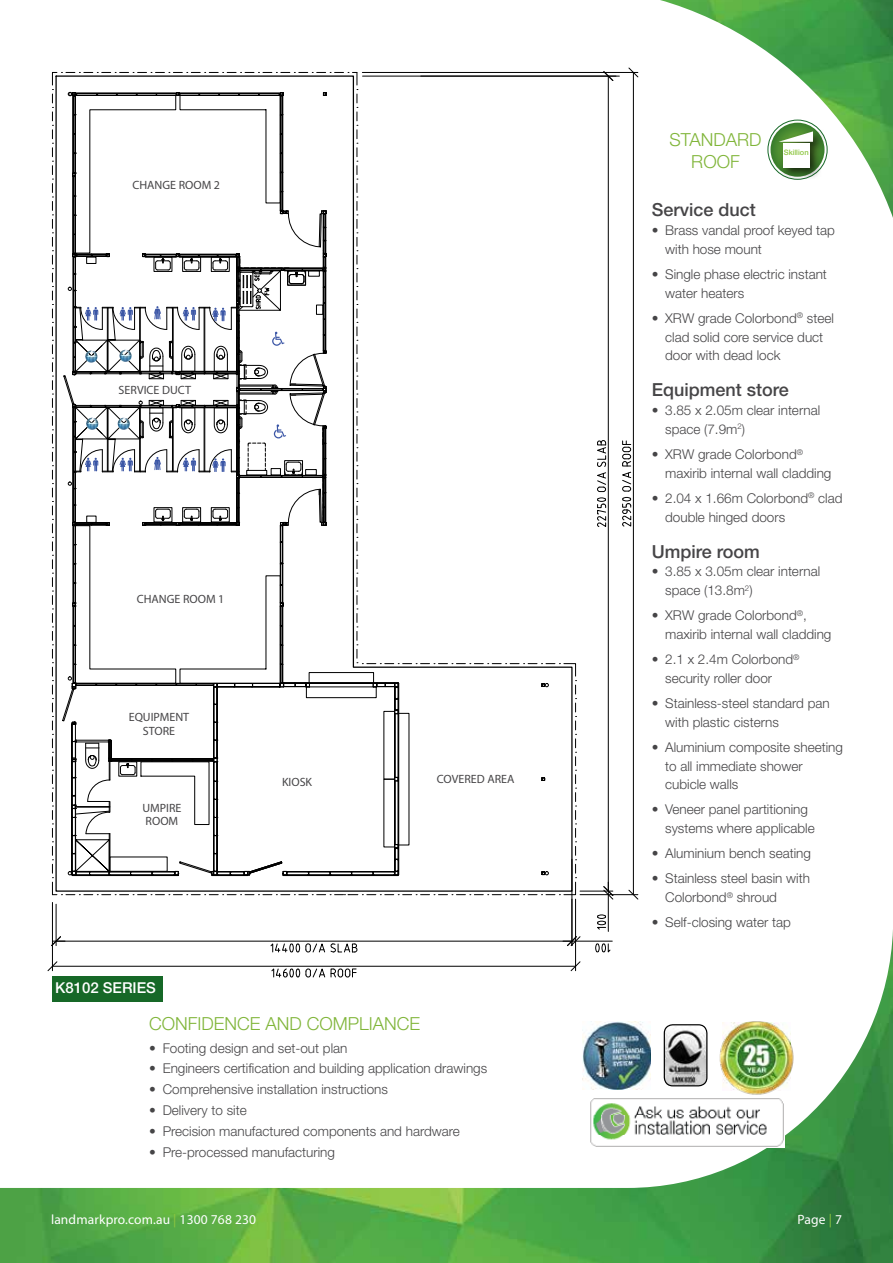
<style>
.page{position:relative;width:893px;height:1263px;background:#fff}
.page>*{position:absolute;margin:0;border:0;box-sizing:border-box;transform-origin:0 0}
.t1{font:300 18px/22px "Helvetica Neue";color:#80b539;text-align:center}
.t2{font:500 18px "Helvetica Neue";color:#464547}
.t3{font:500 15px "Helvetica Neue";color:#fff}
.t4{font:300 13.5px/18.8px "Helvetica Neue";color:#464547}
.t5{font:13.5px "Myriad Pro";letter-spacing:.01em;color:#fff}
.t6{font:12px/13.5px "Myriad Pro";color:#464547;text-align:center}
.t7{font:500 7.5px "Helvetica Neue";color:#8dc63f}
.s1{color:#8dc63f}
</style>
<div class="page">
<img style="left:0;top:929px;width:893px;height:334px">
<img style="left:587px;top:0;width:306px;height:262px">
<hr style="left:580px;top:894px;width:58px;height:1px;background:#000">
<hr style="left:362px;top:72px;width:276px;height:1px;background:#000">
<hr style="left:633px;top:72px;width:1px;height:823px;background:#000">
<svg style="left:628px;top:890px;width:10px;height:10px"></svg>
<svg style="left:628px;top:67px;width:10px;height:10px"></svg>
<svg style="left:622px;top:440px;width:10px;height:87px"></svg>
<hr style="left:421px;top:76px;width:198px;height:1px;background:#000">
<hr style="left:580px;top:891px;width:33px;height:1px;background:#000">
<hr style="left:608px;top:76px;width:1px;height:815px;background:#000">
<svg style="left:597px;top:440px;width:10px;height:87px"></svg>
<hr style="left:572px;top:859px;width:1px;height:87px;background:#000">
<hr style="left:56px;top:941px;width:516px;height:1px;background:#000">
<svg style="left:270px;top:941px;width:88px;height:12px"></svg>
<hr style="left:52px;top:902px;width:1px;height:69px;background:#000">
<hr style="left:575px;top:899px;width:1px;height:72px;background:#000">
<hr style="left:52px;top:966px;width:524px;height:1px;background:#000">
<svg style="left:47px;top:961px;width:10px;height:10px"></svg>
<svg style="left:571px;top:961px;width:10px;height:10px"></svg>
<svg style="left:271px;top:966px;width:86px;height:12px"></svg>
<hr style="left:608px;top:882px;width:1px;height:49px;background:#000">
<svg style="left:603px;top:886px;width:10px;height:14px"></svg>
<svg style="left:595px;top:914px;width:12px;height:16px"></svg>
<svg style="left:603px;top:71px;width:10px;height:10px"></svg>
<hr style="left:563px;top:941px;width:49px;height:1px;background:#000">
<svg style="left:567px;top:936px;width:14px;height:10px"></svg>
<svg style="left:595px;top:943px;width:16px;height:11px"></svg>
<hr style="left:56px;top:904px;width:1px;height:42px;background:#000">
<svg style="left:51px;top:936px;width:14px;height:10px"></svg>
<img style="left:583px;top:1021px;width:68px;height:68px">
<img style="left:664px;top:1025px;width:41px;height:61px">
<div style="left:664px;top:1024px;width:43px;height:62px;border:1px solid #000;border-radius:8px"></div>
<img style="left:589px;top:1096px;width:195px;height:51px">
<svg style="left:770px;top:123px;width:54px;height:54px"></svg>
<div style="left:777px;top:129px;width:49px;height:51px;background:#000;opacity:.75"></div>
<div style="left:783px;top:143px;width:27px;height:24px;background:#fff"></div>
<svg style="left:779px;top:131px;width:34px;height:11px"></svg>
<div style="left:52px;top:976px;width:111px;height:25px;background:#166827"></div>
<img style="left:705px;top:1007px;width:103px;height:103px">
<svg style="left:52px;top:72px;width:525px;height:823px"></svg>
<p class="t6" style="left:133px;top:178px;width:89px">CHANGE ROOM 2</p>
<p class="t6" style="left:119px;top:383px;width:74px">SERVICE DUCT</p>
<p class="t6" style="left:137px;top:591px;width:89px">CHANGE ROOM 1</p>
<p class="t6" style="left:129px;top:710px;width:62px">EQUIPMENT<br>STORE</p>
<p class="t6" style="left:142px;top:801px;width:41px;text-align:left">UMPIRE<br>ROOM</p>
<p class="t6" style="left:282px;top:775px;width:32px">KIOSK</p>
<p class="t6" style="left:437px;top:772px;width:79px">COVERED AREA</p>
<p class="t3" style="left:55px;top:979px;width:102px">K8102 SERIES</p>
<h1 class="t1" style="left:149px;top:1012px;width:273px">CONFIDENCE AND COMPLIANCE</h1>
<p class="t4" style="left:149px;top:1038px;width:200px">• Footing design and set-out plan</p>
<p class="t4" style="left:149px;top:1059px;width:340px">• Engineers certification and building application drawings</p>
<p class="t4" style="left:149px;top:1080px;width:240px">• Comprehensive installation instructions</p>
<p class="t4" style="left:149px;top:1101px;width:99px">• Delivery to site</p>
<p class="t4" style="left:149px;top:1122px;width:312px">• Precision manufactured components and hardware</p>
<p class="t4" style="left:149px;top:1142px;width:187px">• Pre-processed manufacturing</p>
<h1 class="t1" style="left:669px;top:128px;width:94px">STANDARD<br>ROOF</h1>
<h1 class="t2" style="left:652px;top:199px;width:106px">Service duct</h1>
<p class="t4" style="left:665px;top:221px;width:171px;text-indent:-14px">• Brass vandal proof keyed tap with hose mount</p>
<p class="t4" style="left:665px;top:265px;width:163px;text-indent:-14px">• Single phase electric instant water heaters</p>
<p class="t4" style="left:665px;top:308px;width:170px;text-indent:-14px">• XRW grade Colorbond<sup>®</sup> steel clad solid core service duct door with dead lock</p>
<h1 class="t2" style="left:652px;top:379px;width:139px">Equipment store</h1>
<p class="t4" style="left:665px;top:401px;width:157px;text-indent:-14px">• 3.85 x 2.05m clear internal space (7.9m<sup>2</sup>)</p>
<p class="t4" style="left:665px;top:444px;width:168px;text-indent:-14px">• XRW grade Colorbond<sup>® </sup>maxirib internal wall cladding</p>
<p class="t4" style="left:665px;top:488px;width:179px;text-indent:-14px">• 2.04 x 1.66m Colorbond<sup>®</sup> clad double hinged doors</p>
<h1 class="t2" style="left:652px;top:540px;width:110px">Umpire room</h1>
<p class="t4" style="left:665px;top:562px;width:157px;text-indent:-14px">• 3.85 x 3.05m clear internal space (13.8m<sup>2</sup>)</p>
<p class="t4" style="left:665px;top:606px;width:168px;text-indent:-14px">• XRW grade Colorbond<sup>®</sup>, maxirib internal wall cladding</p>
<p class="t4" style="left:665px;top:649px;width:136px;text-indent:-14px">• 2.1 x 2.4m Colorbond<sup>® </sup>security roller door</p>
<p class="t4" style="left:665px;top:693px;width:166px;text-indent:-14px">• Stainless-steel standard pan with plastic cisterns</p>
<p class="t4" style="left:665px;top:737px;width:179px;text-indent:-14px">• Aluminium composite sheeting to all immediate shower cubicle walls</p>
<p class="t4" style="left:665px;top:800px;width:151px;text-indent:-14px">• Veneer panel partitioning systems where applicable</p>
<p class="t4" style="left:652px;top:844px;width:161px">• Aluminium bench seating</p>
<p class="t4" style="left:665px;top:869px;width:146px;text-indent:-14px">• Stainless steel basin with<br>Colorbond<sup>®</sup> shroud</p>
<p class="t4" style="left:652px;top:913px;width:141px">• Self-closing water tap</p>
<p class="t7" style="left:784px;top:148px;width:26px">Skillion</p>
<p class="t5" style="left:51px;top:1211px;width:207px">landmarkpro.com.au <span class="s1">|</span> 1300 768 230</p>
<p class="t5" style="left:797px;top:1211px;width:46px">Page <span class="s1">|</span> 7</p>
</div>
